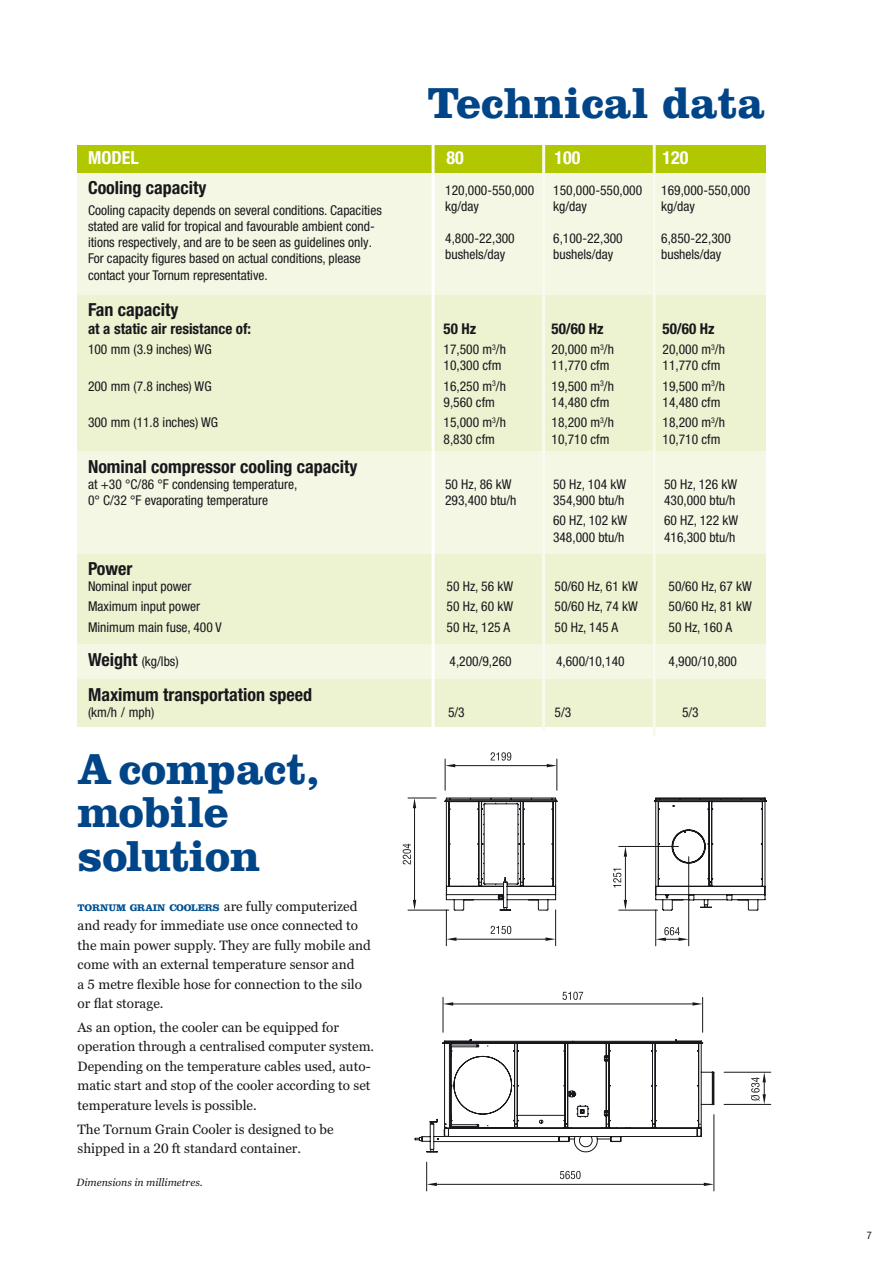
<style>
.page{position:relative;width:893px;height:1263px;background:#fff}
.page>*{position:absolute;margin:0;border:0;box-sizing:border-box;transform-origin:0 0}
.t1{font:700 45px/43.5px "Clarendon";color:#004588}
.t2{font:700 condensed 18px "Helvetica Neue LT Pro";color:#1a171c}
.t3{font:700 condensed 18px "Helvetica Neue LT Pro";color:#fff}
.t4{font:700 condensed 15px "Helvetica Neue LT Pro";color:#1a171c}
.t5{font:condensed 13.5px/16.2px "Helvetica Neue LT Pro";color:#1a171c}
.t6{font:13.5px/19.5px "Georgia Pro";color:#1a171c}
.t7{font:italic 10.5px "Georgia Pro";color:#1a171c}
.t8{font:condensed 10.5px "Helvetica Neue LT Pro";color:#1a171c}
.s1{font-weight:700;font-size:18px}
.s2{font-family:"Clarendon";font-weight:700;font-size:10.05px;color:#005091}
</style>
<div class="page">
<div style="left:77px;top:172px;width:688px;height:509px;background:#f4f7e3"></div>
<div style="left:77px;top:296px;width:688px;height:155px;background:#edf2d0"></div>
<div style="left:77px;top:554px;width:688px;height:89px;background:#edf2d0"></div>
<div style="left:77px;top:679px;width:688px;height:48px;background:#edf2d0"></div>
<svg style="left:445px;top:759px;width:322px;height:152px"></svg>
<svg style="left:445px;top:764px;width:10px;height:3px"></svg>
<svg style="left:547px;top:764px;width:10px;height:3px"></svg>
<svg style="left:489px;top:752px;width:24px;height:9px"></svg>
<hr style="left:414px;top:808px;width:1px;height:92px;background:#1a171c">
<hr style="left:408px;top:910px;width:41px;height:1px;background:#1a171c">
<svg style="left:408px;top:798px;width:28px;height:10px"></svg>
<svg style="left:413px;top:900px;width:3px;height:10px"></svg>
<svg style="left:402px;top:843px;width:9px;height:22px"></svg>
<hr style="left:456px;top:939px;width:89px;height:1px;background:#1a171c">
<hr style="left:446px;top:910px;width:1px;height:36px;background:#1a171c">
<hr style="left:555px;top:910px;width:1px;height:36px;background:#1a171c">
<svg style="left:545px;top:937px;width:11px;height:4px"></svg>
<svg style="left:446px;top:937px;width:10px;height:4px"></svg>
<svg style="left:490px;top:925px;width:22px;height:10px"></svg>
<hr style="left:655px;top:910px;width:1px;height:36px;background:#1a171c">
<hr style="left:688px;top:857px;width:1px;height:89px;background:#1a171c">
<svg style="left:656px;top:923px;width:33px;height:18px"></svg>
<hr style="left:625px;top:857px;width:1px;height:43px;background:#1a171c">
<hr style="left:619px;top:846px;width:59px;height:1px;background:#1a171c">
<hr style="left:619px;top:910px;width:38px;height:1px;background:#1a171c">
<svg style="left:624px;top:900px;width:3px;height:10px"></svg>
<svg style="left:624px;top:847px;width:3px;height:10px"></svg>
<svg style="left:612px;top:866px;width:10px;height:23px"></svg>
<svg style="left:414px;top:997px;width:300px;height:195px"></svg>
<svg style="left:692px;top:1002px;width:11px;height:4px"></svg>
<svg style="left:443px;top:1002px;width:10px;height:4px"></svg>
<svg style="left:561px;top:991px;width:23px;height:10px"></svg>
<hr style="left:437px;top:1184px;width:267px;height:1px;background:#1a171c">
<hr style="left:714px;top:1114px;width:1px;height:77px;background:#1a171c">
<svg style="left:704px;top:1183px;width:10px;height:3px"></svg>
<svg style="left:426px;top:1162px;width:11px;height:29px"></svg>
<svg style="left:556px;top:1170px;width:29px;height:10px"></svg>
<hr style="left:724px;top:1104px;width:47px;height:1px;background:#1a171c">
<hr style="left:724px;top:1072px;width:47px;height:1px;background:#1a171c">
<svg style="left:751px;top:1072px;width:15px;height:32px"></svg>
<div style="left:77px;top:145px;width:688px;height:27px;background:#b1c800"></div>
<hr style="left:432px;top:145px;width:3px;height:591px;background:#fff">
<hr style="left:542px;top:145px;width:3px;height:585px;background:#f8faed">
<hr style="left:653px;top:145px;width:3px;height:591px;background:#f8faed">
<h1 class="t1" style="left:427px;top:80px;width:339px">Technical data</h1>
<h2 class="t3" style="left:88px;top:147px;width:52px">MODEL</h2>
<h2 class="t3" style="left:447px;top:147px;width:19px">80</h2>
<h2 class="t3" style="left:555px;top:147px;width:27px">100</h2>
<h2 class="t3" style="left:663px;top:147px;width:27px">120</h2>
<h2 class="t2" style="left:88px;top:177px;width:120px">Cooling capacity</h2>
<p class="t5" style="left:88px;top:202px;width:295px">Cooling capacity depends on several conditions. Capacities stated are valid for tropical and favourable ambient cond&shy;itions respectively, and are to be seen as guidelines only.<br>For capacity figures based on actual conditions, please contact your Tornum representative.</p>
<h2 class="t2" style="left:88px;top:298px;width:92px">Fan capacity</h2>
<p class="t4" style="left:88px;top:319px;width:165px">at a static air resistance of:</p>
<p class="t4" style="left:444px;top:319px;width:34px">50 Hz</p>
<p class="t4" style="left:552px;top:319px;width:54px">50/60 Hz</p>
<p class="t4" style="left:663px;top:319px;width:54px">50/60 Hz</p>
<p class="t5" style="left:88px;top:341px;width:125px">100 mm (3.9 inches) WG</p>
<p class="t5" style="left:444px;top:341px;width:64px">17,500 m<sup>3</sup>/h</p>
<p class="t5" style="left:552px;top:341px;width:64px">20,000 m<sup>3</sup>/h</p>
<p class="t5" style="left:663px;top:341px;width:64px">20,000 m<sup>3</sup>/h</p>
<p class="t5" style="left:444px;top:357px;width:59px">10,300 cfm</p>
<p class="t5" style="left:552px;top:357px;width:59px">11,770 cfm</p>
<p class="t5" style="left:663px;top:357px;width:59px">11,770 cfm</p>
<p class="t5" style="left:88px;top:378px;width:125px">200 mm (7.8 inches) WG</p>
<p class="t5" style="left:444px;top:378px;width:64px">16,250 m<sup>3</sup>/h</p>
<p class="t5" style="left:552px;top:378px;width:64px">19,500 m<sup>3</sup>/h</p>
<p class="t5" style="left:663px;top:378px;width:64px">19,500 m<sup>3</sup>/h</p>
<p class="t5" style="left:444px;top:394px;width:53px">9,560 cfm</p>
<p class="t5" style="left:552px;top:394px;width:59px">14,480 cfm</p>
<p class="t5" style="left:663px;top:394px;width:59px">14,480 cfm</p>
<p class="t5" style="left:88px;top:414px;width:132px">300 mm (11.8 inches) WG</p>
<p class="t5" style="left:444px;top:414px;width:64px">15,000 m<sup>3</sup>/h</p>
<p class="t5" style="left:552px;top:414px;width:64px">18,200 m<sup>3</sup>/h</p>
<p class="t5" style="left:663px;top:414px;width:64px">18,200 m<sup>3</sup>/h</p>
<p class="t5" style="left:444px;top:431px;width:53px">8,830 cfm</p>
<p class="t5" style="left:552px;top:431px;width:59px">10,710 cfm</p>
<p class="t5" style="left:663px;top:431px;width:59px">10,710 cfm</p>
<h2 class="t2" style="left:88px;top:455px;width:271px">Nominal compressor cooling capacity</h2>
<p class="t5" style="left:88px;top:476px;width:211px">at +30 °C/86 °F condensing temperature,</p>
<p class="t5" style="left:445px;top:476px;width:68px">50 Hz, 86 kW</p>
<p class="t5" style="left:553px;top:476px;width:75px">50 Hz, 104 kW</p>
<p class="t5" style="left:664px;top:476px;width:75px">50 Hz, 126 kW</p>
<p class="t5" style="left:88px;top:492px;width:182px">0° C/32 °F evaporating temperature</p>
<p class="t5" style="left:445px;top:492px;width:73px">293,400 btu/h</p>
<p class="t5" style="left:553px;top:492px;width:73px">354,900 btu/h</p>
<p class="t5" style="left:664px;top:492px;width:73px">430,000 btu/h</p>
<p class="t5" style="left:553px;top:512px;width:76px">60 HZ, 102 kW</p>
<p class="t5" style="left:664px;top:512px;width:76px">60 HZ, 122 kW</p>
<p class="t5" style="left:553px;top:529px;width:73px">348,000 btu/h</p>
<p class="t5" style="left:664px;top:529px;width:73px">416,300 btu/h</p>
<h2 class="t2" style="left:88px;top:558px;width:46px">Power</h2>
<p class="t5" style="left:88px;top:578px;width:105px">Nominal input power</p>
<p class="t5" style="left:447px;top:578px;width:68px">50 Hz, 56 kW</p>
<p class="t5" style="left:555px;top:578px;width:85px">50/60 Hz, 61 kW</p>
<p class="t5" style="left:669px;top:578px;width:85px">50/60 Hz, 67 kW</p>
<p class="t5" style="left:88px;top:598px;width:114px">Maximum input power</p>
<p class="t5" style="left:447px;top:598px;width:68px">50 Hz, 60 kW</p>
<p class="t5" style="left:555px;top:598px;width:85px">50/60 Hz, 74 kW</p>
<p class="t5" style="left:669px;top:598px;width:85px">50/60 Hz, 81 kW</p>
<p class="t5" style="left:88px;top:619px;width:135px">Minimum main fuse, 400 V</p>
<p class="t5" style="left:447px;top:619px;width:65px">50 Hz, 125 A</p>
<p class="t5" style="left:555px;top:619px;width:65px">50 Hz, 145 A</p>
<p class="t5" style="left:669px;top:619px;width:65px">50 Hz, 160 A</p>
<p class="t5" style="left:88px;top:653px;width:92px"><span class="s1">Weight</span> (kg/lbs)</p>
<p class="t5" style="left:450px;top:653px;width:64px">4,200/9,260</p>
<p class="t5" style="left:556px;top:653px;width:70px">4,600/10,140</p>
<p class="t5" style="left:669px;top:653px;width:70px">4,900/10,800</p>
<h2 class="t2" style="left:88px;top:683px;width:226px">Maximum transportation speed</h2>
<p class="t5" style="left:88px;top:704px;width:68px">(km/h / mph)</p>
<p class="t5" style="left:448px;top:704px;width:18px">5/3</p>
<p class="t5" style="left:555px;top:704px;width:18px">5/3</p>
<p class="t5" style="left:682px;top:704px;width:18px">5/3</p>
<p class="t5" style="left:445px;top:182px;width:90px">120,000-550,000</p>
<p class="t5" style="left:553px;top:182px;width:90px">150,000-550,000</p>
<p class="t5" style="left:661px;top:182px;width:90px">169,000-550,000</p>
<p class="t5" style="left:445px;top:198px;width:35px">kg/day</p>
<p class="t5" style="left:553px;top:198px;width:35px">kg/day</p>
<p class="t5" style="left:661px;top:198px;width:35px">kg/day</p>
<p class="t5" style="left:445px;top:230px;width:71px">4,800-22,300</p>
<p class="t5" style="left:553px;top:230px;width:71px">6,100-22,300</p>
<p class="t5" style="left:661px;top:230px;width:71px">6,850-22,300</p>
<p class="t5" style="left:445px;top:246px;width:61px">bushels/day</p>
<p class="t5" style="left:553px;top:246px;width:61px">bushels/day</p>
<p class="t5" style="left:661px;top:246px;width:61px">bushels/day</p>
<h1 class="t1" style="left:77px;top:746px;width:244px">Acompact, mobile solution</h1>
<p class="t6" style="left:78px;top:897px;width:295px"><span class="s2">TORNUM GRAIN COOLERS</span> are fully computerized and ready for immediate use once connected to the main power supply. They are fully mobile and come with an external temperature sensor and<br>a 5 metre flexible hose for connection to the silo or flat storage.</p>
<p class="t6" style="left:78px;top:1018px;width:298px">As an option, the cooler can be equipped for operation through a centralised computer system.<br>Depending on the temperature cables used, auto&shy;matic start and stop of the cooler according to set temperature levels is possible.</p>
<p class="t6" style="left:78px;top:1120px;width:258px">The Tornum Grain Cooler is designed to be shipped in a 20 ft standard container.</p>
<p class="t7" style="left:77px;top:1177px;width:128px">Dimensions in millimetres.</p>
<p class="t8" style="left:867px;top:1229px;width:7px">7</p>
</div>
